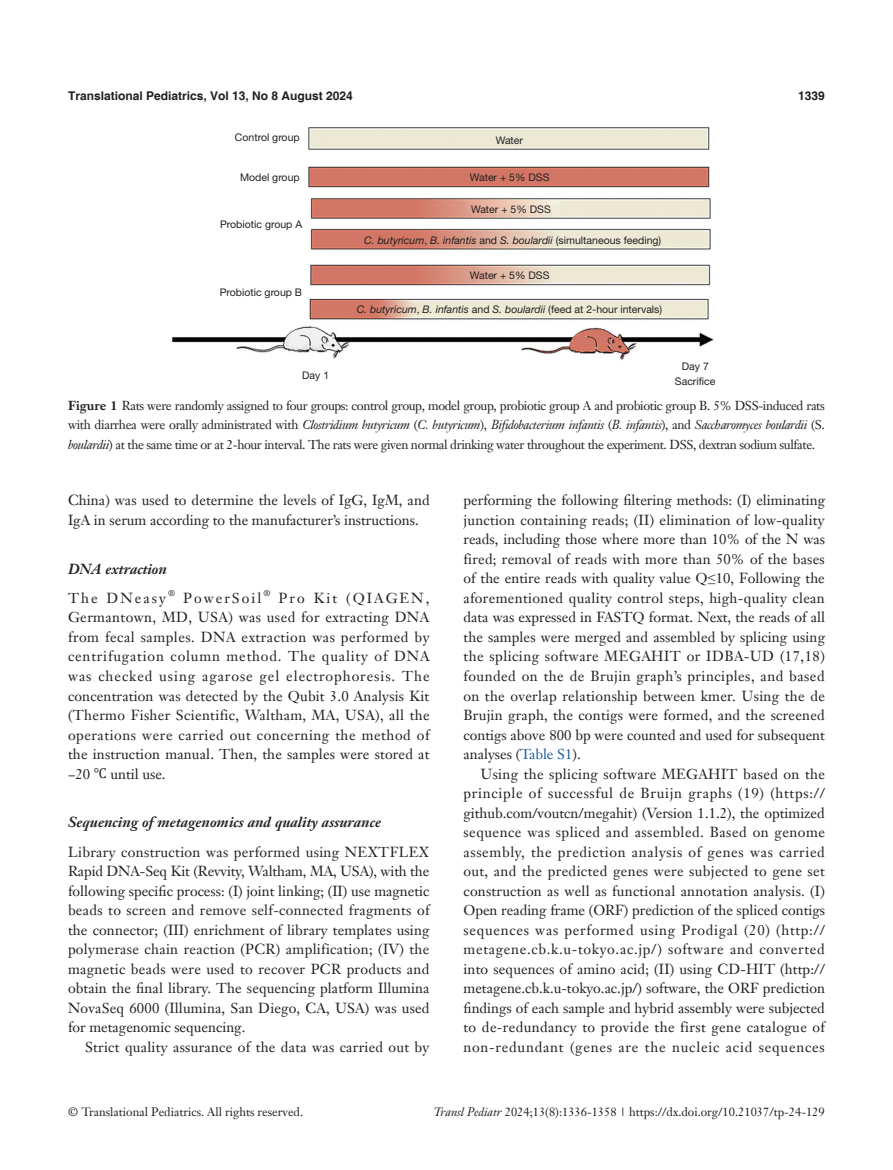
<style>
.page{position:relative;width:893px;height:1170px;background:#fff}
.page>*{position:absolute;margin:0;border:0;box-sizing:border-box;transform-origin:0 0}
.t1{font:14.25px/19.5px "Janson Text LT";letter-spacing:.01em;color:#231f20;text-align:justify}
._2ji-6_5{font:italic 700 14.25px "Janson Text LT";color:#231f20}
.t2{font:14.25px "Janson Text LT";letter-spacing:.14em;color:#231f20}
.t3{font:12.75px/19.5px "Janson Text LT";letter-spacing:-.03em;color:#231f20;text-align:justify}
.t4{font:12px "Janson Text LT";color:#231f20}
.t5{font:700 12px "Helvetica";color:#231f20}
.t6{font:italic 10.5px "Helvetica Neue LT Pro";color:#231f20}
.t7{font:10.5px "Helvetica Neue LT Pro";color:#231f20}
.t8{font:8.25px "Janson Text LT";color:#231f20}
.s1{font-style:normal}
.s2{font-weight:700}
.s3{font-style:italic}
.s4{font-family:"Cambria"}
.s5{font-family:"Times New Roman"}
.s6{color:#175d9e}
</style>
<div class="page">
<img style="left:172px;top:128px;width:542px;height:232px">
<p class="t5" style="left:68px;top:88px;width:286px">Translational Pediatrics, Vol 13, No 8 August 2024</p>
<p class="t5" style="left:798px;top:88px;width:28px">1339</p>
<p class="t7" style="left:235px;top:130px;width:66px">Control group</p>
<p class="t7" style="left:240px;top:171px;width:61px">Model group</p>
<p class="t7" style="left:220px;top:217px;width:84px">Probiotic group A</p>
<p class="t7" style="left:220px;top:285px;width:84px">Probiotic group B</p>
<p class="t7" style="left:302px;top:369px;width:29px">Day 1</p>
<p class="t7" style="left:496px;top:133px;width:29px">Water</p>
<p class="t7" style="left:470px;top:171px;width:81px">Water + 5% DSS</p>
<p class="t7" style="left:471px;top:203px;width:81px">Water + 5% DSS</p>
<p class="t6" style="left:364px;top:234px;width:298px">C. butyricum<span class="s1">,</span> B. infantis <span class="s1">and</span> S. boulardii <span class="s1">(simultaneous feeding)</span></p>
<p class="t7" style="left:470px;top:268px;width:81px">Water + 5% DSS</p>
<p class="t6" style="left:357px;top:302px;width:307px">C. butyricum<span class="s1">,</span> B. infantis <span class="s1">and</span> S. boulardii <span class="s1">(feed at 2-hour intervals)</span></p>
<p class="t7" style="left:682px;top:360px;width:29px">Day 7</p>
<p class="t7" style="left:675px;top:374px;width:42px">Sacrifice</p>
<p class="t3" style="left:68px;top:395px;width:758px"><span class="s2">Figure 1</span> Rats were randomly assigned to four groups: control group, model group, probiotic group A and probiotic group B. 5% DSS-induced rats with diarrhea were orally administrated with <span class="s3">Clostridium butyricum</span> (<span class="s3">C. butyricum</span>), <span class="s3">Bifidobacterium infantis</span> (<span class="s3">B. infantis</span>), and <span class="s3">Saccharomyces boulardii</span> (S. <span class="s3">boulardii</span>) at the same time or at 2-hour interval. The rats were given normal drinking water throughout the experiment. DSS, dextran sodium sulfate.</p>
<p class="t1" style="left:68px;top:490px;width:363px">China) was used to determine the levels of IgG, IgM, and<br>IgA in serum according to the manufacturer’s instructions.</p>
<p class="_2ji-6_5" style="left:68px;top:559px;width:100px">DNA extraction</p>
<p class="t2" style="left:68px;top:589px;width:99px">The DNeasy</p>
<p class="t8" style="left:168px;top:588px;width:8px">®</p>
<p class="t2" style="left:183px;top:589px;width:80px">PowerSoil</p>
<p class="t8" style="left:264px;top:588px;width:8px">®</p>
<p class="t1" style="left:68px;top:588px;width:363px;text-indent:211px">Pro Kit (QIAGEN, Germantown, MD, USA) was used for extracting DNA from fecal samples. DNA extraction was performed by centrifugation column method. The quality of DNA was checked using agarose gel electrophoresis. The concentration was detected by the Qubit 3.0 Analysis Kit (Thermo Fisher Scientific, Waltham, MA, USA), all the operations were carried out concerning the method of the instruction manual. Then, the samples were stored at −20 <span class="s4">℃</span> until use.</p>
<p class="_2ji-6_5" style="left:68px;top:813px;width:315px">Sequencing of metagenomics and quality assurance</p>
<p class="t1" style="left:68px;top:841px;width:363px">Library construction was performed using NEXTFLEX Rapid DNA-Seq Kit (Revvity, Waltham, MA, USA), with the following specific process: (I) joint linking; (II) use magnetic beads to screen and remove self-connected fragments of the connector; (III) enrichment of library templates using polymerase chain reaction (PCR) amplification; (IV) the magnetic beads were used to recover PCR products and obtain the final library. The sequencing platform Illumina NovaSeq 6000 (Illumina, San Diego, CA, USA) was used for metagenomic sequencing.</p>
<p class="t1" style="left:85px;top:1036px;width:346px">Strict quality assurance of the data was carried out by</p>
<p class="t1" style="left:463px;top:490px;width:363px">performing the following filtering methods: (I) eliminating junction containing reads; (II) elimination of low-quality reads, including those where more than 10% of the N was fired; removal of reads with more than 50% of the bases of the entire reads with quality value Q<span class="s5">≤</span>10, Following the aforementioned quality control steps, high-quality clean data was expressed in FASTQ format. Next, the reads of all the samples were merged and assembled by splicing using the splicing software MEGAHIT or IDBA-UD (17,18) founded on the de Brujin graph’s principles, and based on the overlap relationship between kmer. Using the de Brujin graph, the contigs were formed, and the screened contigs above 800 bp were counted and used for subsequent analyses (<span class="s6">Table S1</span>).</p>
<p class="t1" style="left:463px;top:763px;width:363px;text-indent:17px">Using the splicing software MEGAHIT based on the principle of successful de Bruijn graphs (19) (https:// github.com/voutcn/megahit) (Version 1.1.2), the optimized sequence was spliced and assembled. Based on genome assembly, the prediction analysis of genes was carried out, and the predicted genes were subjected to gene set construction as well as functional annotation analysis. (I)<br>Open reading frame (ORF) prediction of the spliced contigs sequences was performed using Prodigal (20) (http:// metagene.cb.k.u-tokyo.ac.jp/) software and converted into sequences of amino acid; (II) using CD-HIT (http:// metagene.cb.k.u-tokyo.ac.jp/) software, the ORF prediction findings of each sample and hybrid assembly were subjected to de-redundancy to provide the first gene catalogue of non-redundant (genes are the nucleic acid sequences</p>
<p class="t4" style="left:68px;top:1104px;width:236px">© Translational Pediatrics. All rights reserved.</p>
<p class="t4" style="left:434px;top:1104px;width:392px"><span class="s3">Transl Pediatr</span> 2024;13(8):1336-1358 | https://dx.doi.org/10.21037/tp-24-129</p>
</div>
